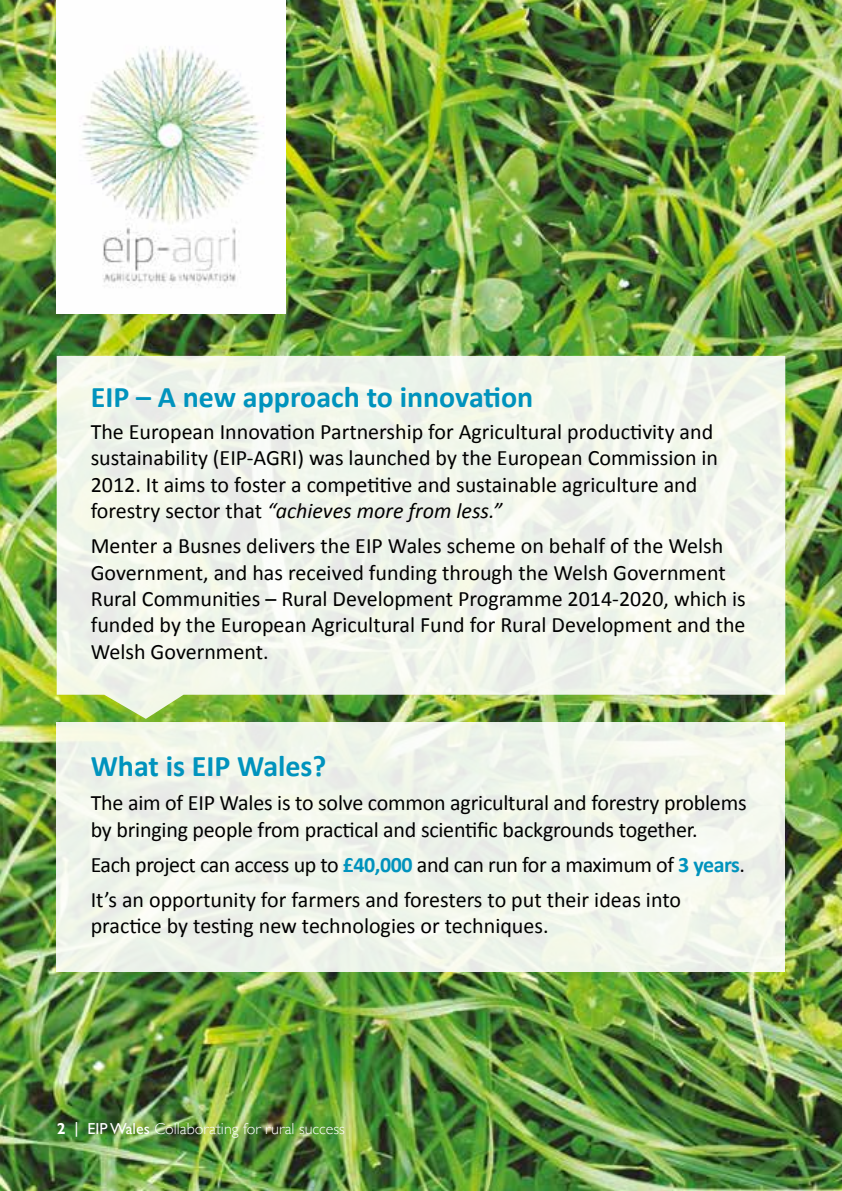
<style>
.page{position:relative;width:842px;height:1191px;background:#fff}
.page>*{position:absolute;margin:0;border:0;box-sizing:border-box;transform-origin:0 0}
.t1{font:700 30px "Calibri";color:#0093bd}
.t2{font:22px/26.4px "Calibri";color:#000}
.t3{font:300 16px "Gill Sans";color:#fff}
.s1{font-style:italic}
.s2{font-weight:700;color:#0093bd}
.s3{font-weight:700}
.s4{font-weight:400}
.s5{font-family:"Gill Sans CE";font-weight:400}
</style>
<div class="page">
<img style="left:0;top:0;width:842px;height:1191px">
<svg style="left:57px;top:356px;width:728px;height:363px;fill:#eff5ea"></svg>
<div style="left:57px;top:721px;width:728px;height:250px;background:#eff5ea"></div>
<img style="left:57px;top:0;width:229px;height:313px">
<h1 class="t1" style="left:91px;top:378px;width:444px">EIP – A new approach to innovation</h1>
<p class="t2" style="left:91px;top:418px;width:629px">The European Innovation Partnership for Agricultural productivity and sustainability (EIP-AGRI) was launched by the European Commission in 2012. It aims to foster a competitive and sustainable agriculture and forestry sector that <span class="s1">“achieves more from less.”</span></p>
<p class="t2" style="left:91px;top:532px;width:657px">Menter a Busnes delivers the EIP Wales scheme on behalf of the Welsh Government, and has received funding through the Welsh Government Rural Communities – Rural Development Programme 2014-2020, which is funded by the European Agricultural Fund for Rural Development and the Welsh Government.</p>
<h1 class="t1" style="left:91px;top:746px;width:237px">What is EIP Wales?</h1>
<p class="t2" style="left:91px;top:790px;width:657px">The aim of EIP Wales is to solve common agricultural and forestry problems by bringing people from practical and scientific backgrounds together.</p>
<p class="t2" style="left:91px;top:847px;width:656px;line-height:35px">Each project can access up to <span class="s2">£40,000</span> and can run for a maximum of <span class="s2">3 years</span>.<br>It’s an opportunity for farmers and foresters to put their ideas into</p>
<p class="t2" style="left:91px;top:912px;width:459px">practice by testing new technologies or techniques.</p>
<p class="t3" style="left:57px;top:1116px;width:290px"><span class="s3">2</span> <span class="s4">|</span> <span class="s5">EIP Wales</span> Collaborating for rural success</p>
</div>
